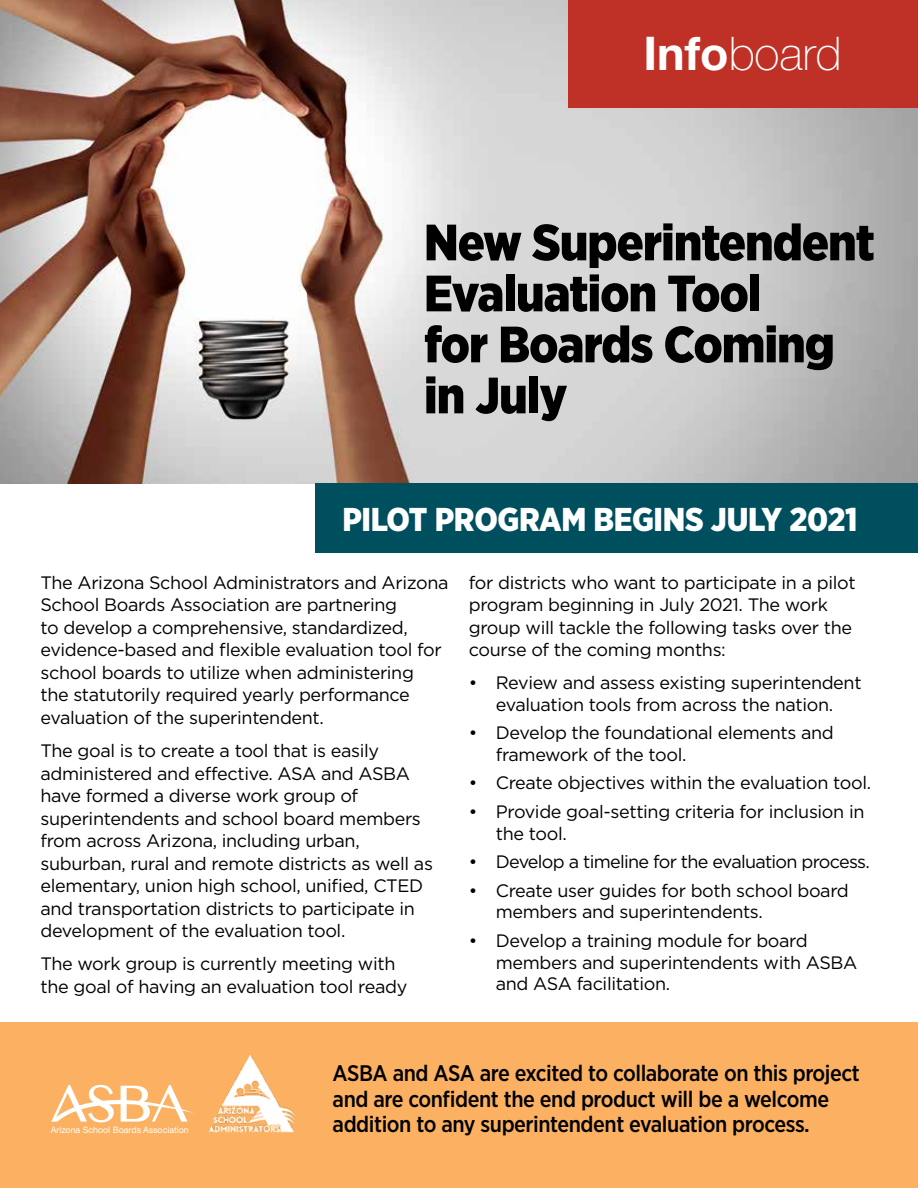
<style>
.page{position:relative;width:918px;height:1188px;background:#fff}
.page>*{position:absolute;margin:0;border:0;box-sizing:border-box;transform-origin:0 0}
.t1{font:900 51px/51px "Gotham Narrow";letter-spacing:-.02em;color:#000}
.t2{font:100 46.5px "Helvetica Neue";color:#fff}
.t3{font:900 33px "Gotham Narrow";letter-spacing:-.01em;color:#fff}
.t4{font:500 22.5px/25.5px "Gotham Narrow";letter-spacing:-.02em;color:#000}
.t5{font:18px/22.5px "Gotham";letter-spacing:-.02em;color:#000}
.t6{font:18px "Gotham";letter-spacing:-.04em;color:#000}
.t7{font:8.85px "Helvetica Neue";color:#fff}
.s1{font-weight:700}
</style>
<div class="page">
<div style="left:0;top:1023px;width:918px;height:165px;background:#fbb161"></div>
<img style="left:0;top:0;width:918px;height:483px">
<div style="left:568px;top:0;width:350px;height:107px;background:#bf3127"></div>
<div style="left:315px;top:483px;width:603px;height:69px;background:#004f5f"></div>
<svg style="left:51px;top:1085px;width:143px;height:37px"></svg>
<img style="left:208px;top:1054px;width:87px;height:78px">
<h2 class="t2" style="left:643px;top:28px;width:200px"><span class="s1">Info</span>board</h2>
<h1 class="t1" style="left:424px;top:216px;width:452px">New Superintendent<br>Evaluation Tool<br>for Boards Coming in July</h1>
<h3 class="t3" style="left:342px;top:497px;width:517px">PILOT PROGRAM BEGINS JULY 2021</h3>
<p class="t5" style="left:40px;top:571px;width:410px">The Arizona School Administrators and Arizona School Boards Association are partnering<br>to develop a comprehensive, standardized, evidence-based and flexible evaluation tool for school boards to utilize when administering<br>the statutorily required yearly performance evaluation of the superintendent.</p>
<p class="t5" style="left:40px;top:739px;width:394px">The goal is to create a tool that is easily administered and effective. ASA and ASBA have formed a diverse work group of superintendents and school board members from across Arizona, including urban, suburban, rural and remote districts as well as elementary, union high school, unified, CTED and transportation districts to participate in development of the evaluation tool.</p>
<p class="t5" style="left:40px;top:953px;width:368px">The work group is currently meeting with the goal of having an evaluation tool ready</p>
<p class="t5" style="left:469px;top:571px;width:388px">for districts who want to participate in a pilot program beginning in July 2021. The work group will tackle the following tasks over the course of the coming months:</p>
<p class="t5" style="left:469px;top:671px;width:394px;line-height:21.8px;text-align:center">• Review and assess existing superintendent evaluation tools from across the nation.</p>
<p class="t5" style="left:496px;top:722px;width:339px;line-height:21.8px;text-indent:-27px">• Develop the foundational elements and framework of the tool.</p>
<p class="t5" style="left:469px;top:771px;width:404px">• Create objectives within the evaluation tool.</p>
<p class="t5" style="left:496px;top:800px;width:370px;line-height:21.8px;text-indent:-27px">• Provide goal-setting criteria for inclusion in the tool.</p>
<p class="t6" style="left:469px;top:852px;width:402px">• Develop a timeline for the evaluation process.</p>
<p class="t5" style="left:496px;top:879px;width:355px;line-height:21.8px;text-indent:-27px">• Create user guides for both school board members and superintendents.</p>
<p class="t5" style="left:496px;top:929px;width:363px;line-height:21.8px;text-indent:-27px">• Develop a training module for board members and superintendents with ASBA and ASA facilitation.</p>
<p class="t4" style="left:333px;top:1061px;width:529px">ASBA and ASA are excited to collaborate on this project and are confident the end product will be a welcome</p>
<p class="t7" style="left:51px;top:1125px;width:140px">Arizona School Boards Association</p>
<p class="t4" style="left:333px;top:1112px;width:479px">addition to any superintendent evaluation process.</p>
</div>
